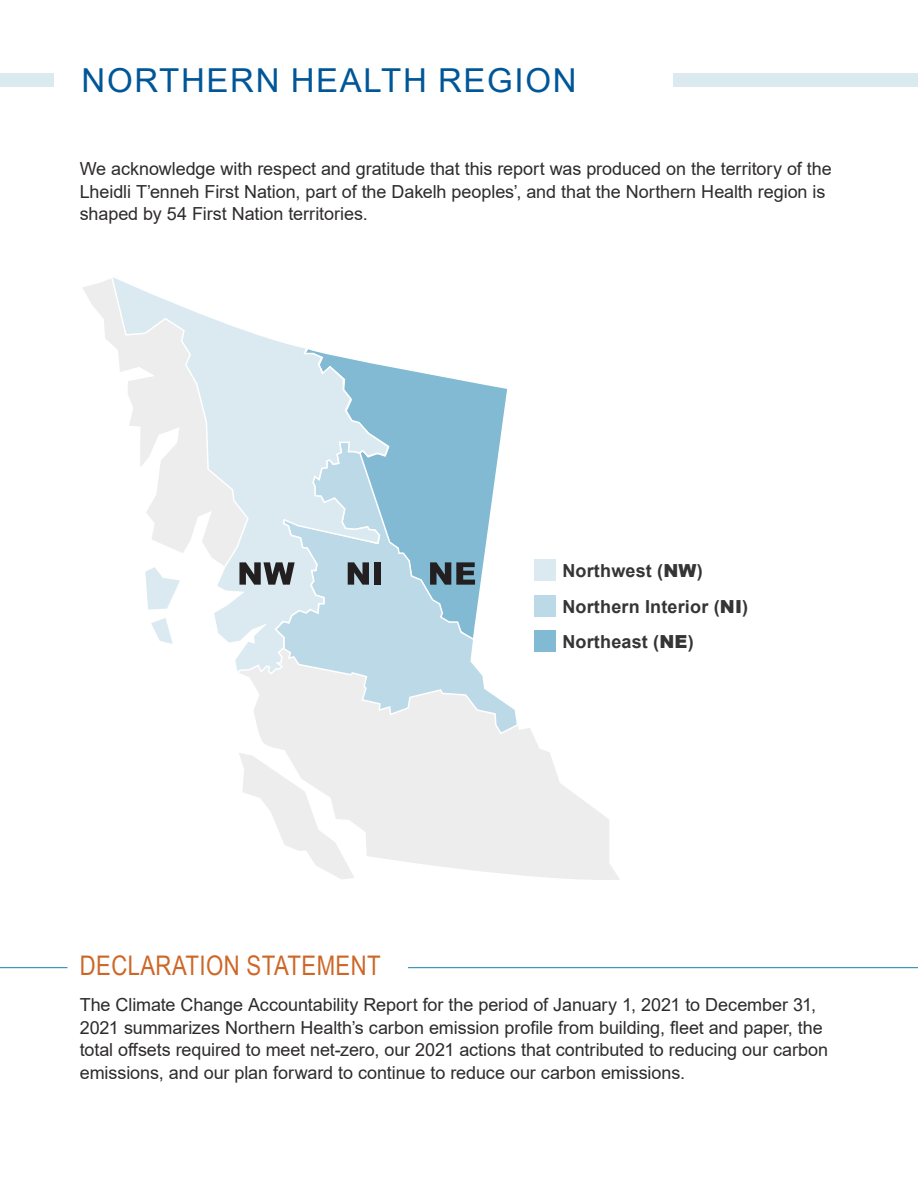
<style>
.page{position:relative;width:918px;height:1188px;background:#fff}
.page>*{position:absolute;margin:0;border:0;box-sizing:border-box;transform-origin:0 0}
.t1{font:33px "Arial";letter-spacing:.05em;color:#015698}
.t2{font:27px "Arial Narrow";letter-spacing:.015em;color:#cd6728}
.Body_Text{font:18px/22.5px "Arial";letter-spacing:-.005em;color:#2e2b2c}
.t3{font:700 18px "Arial";letter-spacing:.01em;color:#363536}
.s1{font-weight:900}
</style>
<div class="page">
<svg style="left:83px;top:279px;width:27px;height:63px"></svg>
<svg style="left:248px;top:634px;width:372px;height:246px"></svg>
<svg style="left:239px;top:753px;width:116px;height:127px"></svg>
<svg style="left:390px;top:367px;width:117px;height:74px"></svg>
<svg style="left:273px;top:441px;width:246px;height:294px"></svg>
<svg style="left:110px;top:277px;width:280px;height:399px"></svg>
<svg style="left:143px;top:564px;width:40px;height:83px"></svg>
<svg style="left:430px;top:562px;width:45px;height:23px"></svg>
<svg style="left:348px;top:562px;width:21px;height:23px"></svg>
<div style="left:374px;top:562px;width:7px;height:23px;background:#231f20"></div>
<svg style="left:239px;top:562px;width:56px;height:23px"></svg>
<div style="left:534px;top:559px;width:21px;height:21px;background:#dbeaf1"></div>
<div style="left:534px;top:595px;width:21px;height:21px;background:#bcd9e7"></div>
<div style="left:534px;top:631px;width:21px;height:21px;background:#82bad3"></div>
<div style="left:0;top:73px;width:54px;height:14px;background:#dbeaf1"></div>
<div style="left:674px;top:73px;width:244px;height:14px;background:#dbeaf1"></div>
<hr style="left:0;top:967px;width:68px;height:1px;background:#0f84a9">
<hr style="left:408px;top:967px;width:510px;height:1px;background:#0f84a9">
<h1 class="t1" style="left:82px;top:57px;width:497px">NORTHERN HEALTH REGION</h1>
<p class="Body_Text" style="left:80px;top:157px;width:754px">We acknowledge with respect and gratitude that this report was produced on the territory of the<br>Lheidli T’enneh First Nation, part of the Dakelh peoples’, and that the Northern Health region is shaped by 54 First Nation territories.</p>
<h4 class="t3" style="left:562px;top:558px;width:142px">Northwest (<span class="s1">NW</span>)</h4>
<h4 class="t3" style="left:562px;top:594px;width:187px">Northern Interior (<span class="s1">NI</span>)</h4>
<h4 class="t3" style="left:562px;top:629px;width:133px">Northeast (<span class="s1">NE</span>)</h4>
<h2 class="t2" style="left:80px;top:946px;width:302px">DECLARATION STATEMENT</h2>
<p class="Body_Text" style="left:80px;top:993px;width:750px">The Climate Change Accountability Report for the period of January 1, 2021 to December 31, 2021 summarizes Northern Health’s carbon emission profile from building, fleet and paper, the total offsets required to meet net-zero, our 2021 actions that contributed to reducing our carbon emissions, and our plan forward to continue to reduce our carbon emissions.</p>
</div>
